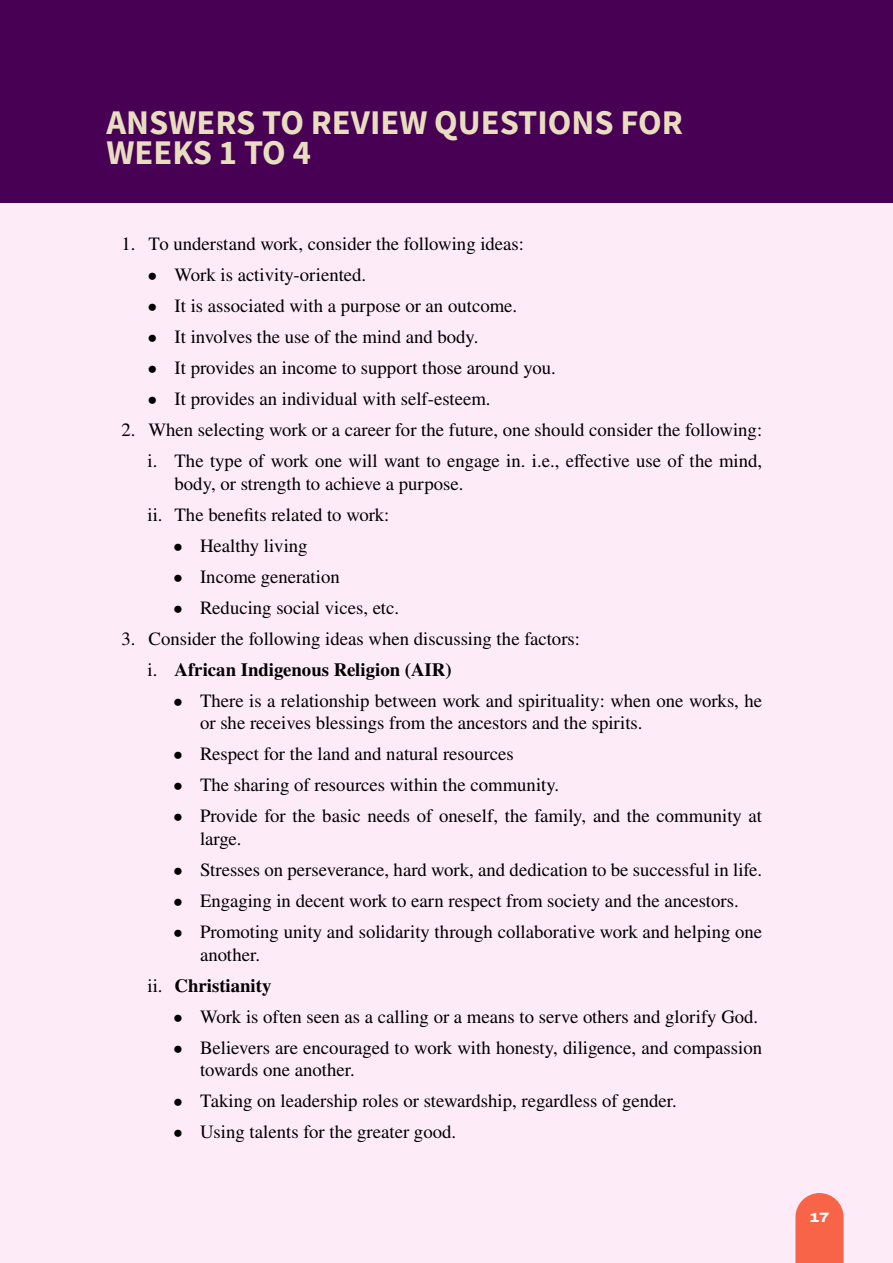
<style>
.page{position:relative;width:893px;height:1263px;background:#feebf8}
.page>*{position:absolute;margin:0;border:0;box-sizing:border-box;transform-origin:0 0}
.t1{font:700 34.5px/30px "Source Sans Pro";color:#e8ddbf}
.t2{font:18.75px/22.5px "STIX General";color:#000}
.t3{font:700 18.75px "STIX General";color:#000}
.t4{font:800 13.5px "Archivo Expanded";color:#fff}
.s1{font-weight:700}
.s2{font-weight:400}
</style>
<div class="page">
<svg style="left:795px;top:1193px;width:49px;height:70px;background:#f77057"></svg>
<div style="left:0;top:0;width:893px;height:202px;background:#470054"></div>
<h1 class="t1" style="left:106px;top:107px;width:578px">ANSWERS TO REVIEW QUESTIONS FOR<br>WEEKS 1 TO 4</h1>
<p class="t2" style="left:122px;top:233px;width:404px">1. To understand work, consider the following ideas:</p>
<p class="t2" style="left:148px;top:264px;width:220px">• Work is activity-oriented.</p>
<p class="t2" style="left:148px;top:295px;width:371px">• It is associated with a purpose or an outcome.</p>
<p class="t2" style="left:148px;top:327px;width:332px">• It involves the use of the mind and body.</p>
<p class="t2" style="left:148px;top:358px;width:410px">• It provides an income to support those around you.</p>
<p class="t2" style="left:148px;top:389px;width:345px">• It provides an individual with self-esteem.</p>
<p class="t2" style="left:122px;top:415px;width:642px;line-height:31px;text-align:right">2. When selecting work or a career for the future, one should consider the following: i. The type of work one will want to engage in. i.e., effective use of the mind,</p>
<p class="t2" style="left:148px;top:469px;width:317px;line-height:31px;text-indent:27px">body, or strength to achieve a purpose. ii. The benefits related to work:</p>
<p class="t2" style="left:173px;top:535px;width:136px">• Healthy living</p>
<p class="t2" style="left:173px;top:566px;width:168px">• Income generation</p>
<p class="t2" style="left:173px;top:597px;width:228px">• Reducing social vices, etc.</p>
<p class="t2" style="left:148px;top:624px;width:434px;line-height:31px;text-indent:-26px">3. Consider the following ideas when discussing the factors: i. <span class="s1">African Indigenous Religion (AIR)</span></p>
<p class="t2" style="left:200px;top:690px;width:564px;text-indent:-27px">• There is a relationship between work and spirituality: when one works, he or she receives blessings from the ancestors and the spirits.</p>
<p class="t2" style="left:173px;top:744px;width:342px">• Respect for the land and natural resources</p>
<p class="t2" style="left:173px;top:775px;width:388px">• The sharing of resources within the community.</p>
<p class="t2" style="left:200px;top:806px;width:564px;text-indent:-27px">• Provide for the basic needs of oneself, the family, and the community at large.</p>
<p class="t2" style="left:173px;top:859px;width:591px">• Stresses on perseverance, hard work, and dedication to be successful in life.</p>
<p class="t2" style="left:173px;top:890px;width:567px">• Engaging in decent work to earn respect from society and the ancestors.</p>
<p class="t2" style="left:200px;top:921px;width:564px;text-indent:-27px">• Promoting unity and solidarity through collaborative work and helping one another.</p>
<p class="t3" style="left:148px;top:972px;width:125px"><span class="s2">ii.</span> Christianity</p>
<p class="t2" style="left:173px;top:1006px;width:587px">• Work is often seen as a calling or a means to serve others and glorify God.</p>
<p class="t2" style="left:200px;top:1037px;width:564px;text-indent:-27px">• Believers are encouraged to work with honesty, diligence, and compassion towards one another.</p>
<p class="t2" style="left:173px;top:1090px;width:505px">• Taking on leadership roles or stewardship, regardless of gender.</p>
<p class="t2" style="left:173px;top:1121px;width:285px">• Using talents for the greater good.</p>
<p class="t4" style="left:810px;top:1207px;width:21px">17</p>
</div>
